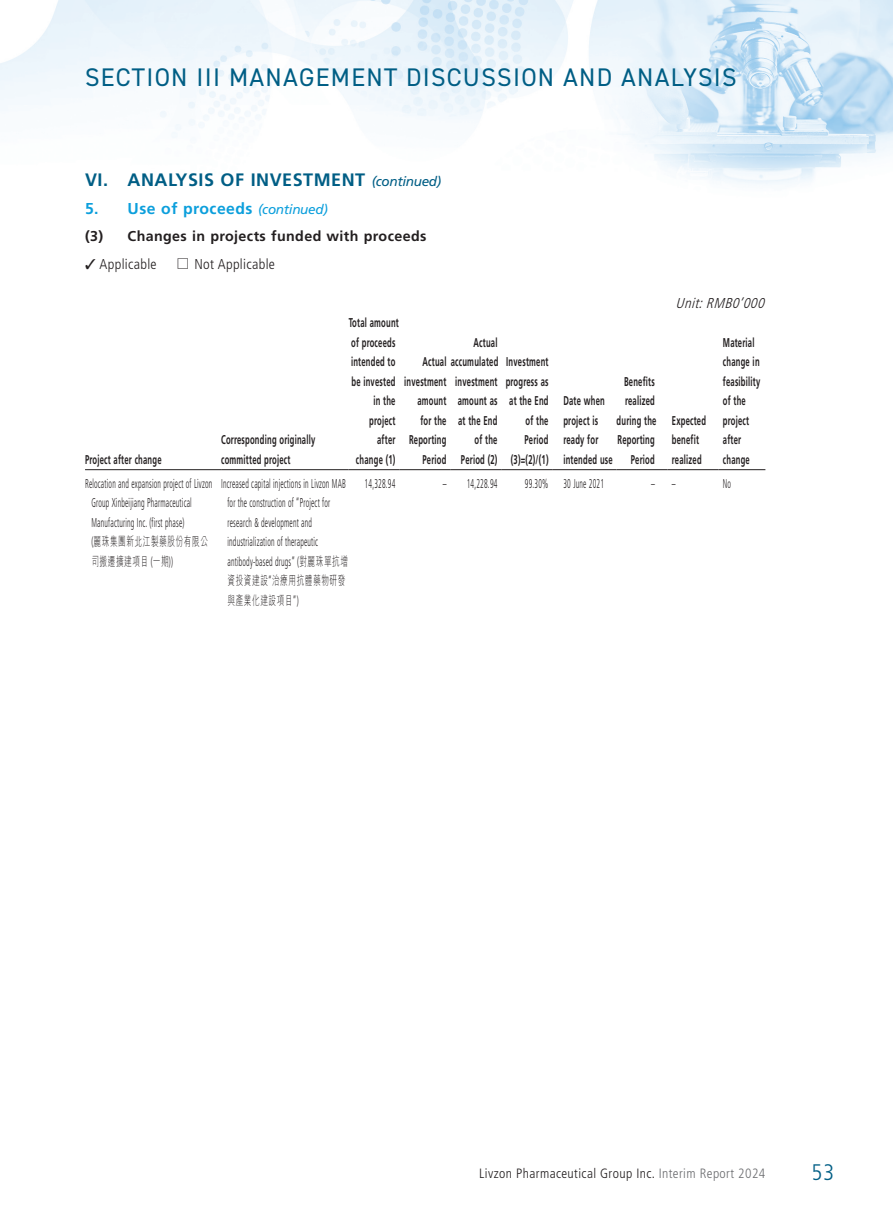
<style>
.page{position:relative;width:893px;height:1212px;background:#fff}
.page>*{position:absolute;margin:0;border:0;box-sizing:border-box;transform-origin:0 0}
.t1{font:25.5px "DIN2014";letter-spacing:.05em;color:#005e85}
.t2{font:300 condensed 22.5px "Frutiger LT Std";color:#005e85}
.t3{font:700 18px "Frutiger LT Std";letter-spacing:.03em;color:#005e85}
.t4{font:700 15.75px "Frutiger LT Std";letter-spacing:.03em;color:#0c9fdc}
.t5{font:700 14.25px "Frutiger LT Std";letter-spacing:.03em;color:#231f20}
.t6{font:300 condensed 14.25px "Frutiger LT Std";letter-spacing:.025em;color:#231f20}
.t7{font:italic 300 condensed 14.25px "Frutiger LT Std";color:#231f20}
.t8{font:300 condensed 13.5px "Frutiger LT Std";letter-spacing:.03em;color:#231f20}
.t9{font:700 12.75px/19.5px "Frutiger LT Std";letter-spacing:.03em;color:#231f20;scale:.6 1}
.t10{font:300 condensed 12.75px/19.5px "Frutiger LT Std";letter-spacing:.025em;color:#231f20;scale:.6 1}
.t11{font:300 12.75px/19.5px "M Hei HK";letter-spacing:.075em;color:#231f20;scale:.6 1}
.s1{font-weight:400;font-style:italic;font-size:13.5px}
.s2{font-family:"M Hei HK";font-stretch:normal}
.s3{font-family:"Frutiger LT Std";font-stretch:condensed}
.s4{color:#6c6d70}
</style>
<div class="page">
<img style="left:0;top:0;width:893px;height:471px">
<hr style="left:85px;top:469px;width:136px;height:1px;background:#231f20">
<hr style="left:221px;top:469px;width:128px;height:1px;background:#231f20">
<hr style="left:349px;top:469px;width:51px;height:1px;background:#231f20">
<hr style="left:400px;top:469px;width:51px;height:1px;background:#231f20">
<hr style="left:451px;top:469px;width:51px;height:1px;background:#231f20">
<hr style="left:502px;top:469px;width:51px;height:1px;background:#231f20">
<hr style="left:553px;top:469px;width:64px;height:1px;background:#231f20">
<hr style="left:617px;top:469px;width:51px;height:1px;background:#231f20">
<hr style="left:668px;top:469px;width:51px;height:1px;background:#231f20">
<hr style="left:719px;top:469px;width:46px;height:1px;background:#231f20">
<h1 class="t1" style="left:85px;top:62px;width:653px">SECTION III MANAGEMENT DISCUSSION AND ANALYSIS</h1>
<h3 class="t3" style="left:85px;top:169px;width:358px">VI. ANALYSIS OF INVESTMENT <span class="s1">(continued)</span></h3>
<p class="t4" style="left:85px;top:199px;width:244px">5. Use of proceeds <span class="s1">(continued)</span></p>
<p class="t5" style="left:85px;top:227px;width:343px">(3) Changes in projects funded with proceeds</p>
<p class="t6" style="left:85px;top:256px;width:73px">✓ Applicable</p>
<p class="t6" style="left:176px;top:256px;width:101px"><span class="s2">□</span> Not Applicable</p>
<p class="t9" style="left:85px;top:450px;width:129px">Project after change</p>
<p class="t9" style="left:221px;top:430px;width:159px">Corresponding originally committed project</p>
<p class="t9" style="left:349px;top:313px;width:85px;text-align:right">Total amount of proceeds intended to be invested in the project<br>after<br>change (1)</p>
<p class="t9" style="left:473px;top:333px;width:42px">Actual</p>
<p class="t9" style="left:455px;top:372px;width:72px;text-align:right">investment amount as at the End of the<br>Period (2)</p>
<p class="t9" style="left:422px;top:352px;width:128px">Actual accumulated</p>
<p class="t9" style="left:404px;top:372px;width:72px">investment</p>
<p class="t9" style="left:417px;top:391px;width:50px">amount</p>
<p class="t9" style="left:420px;top:411px;width:45px">for the</p>
<p class="t9" style="left:409px;top:430px;width:64px">Reporting</p>
<p class="t9" style="left:422px;top:450px;width:42px">Period</p>
<p class="t9" style="left:506px;top:352px;width:73px;text-align:right">Investment progress as at the End of the<br>Period (3)=(2)/(1)</p>
<p class="t9" style="left:617px;top:372px;width:68px;text-align:right">Benefits realized during the<br>Reporting<br>Period</p>
<p class="t9" style="left:563px;top:391px;width:84px">Date when project is ready for intended use</p>
<p class="t7" style="left:676px;top:295px;width:94px">Unit:RMB0’000</p>
<p class="t9" style="left:672px;top:411px;width:59px">Expected benefit realized</p>
<p class="t9" style="left:723px;top:333px;width:64px">Material change in feasibility of the project after change</p>
<p class="t10" style="left:91px;top:474px;width:203px;text-indent:-6px">Relocation and expansion project of Livzon<br>Group Xinbeijiang Pharmaceutical<br>Manufacturing Inc. (first phase)</p>
<p class="t11" style="left:91px;top:532px;width:196px"><span class="s3">(</span>麗珠集團新北江製藥股份有限公司搬遷擴建項目 <span class="s3">(</span>一期<span class="s3">))</span></p>
<p class="t10" style="left:227px;top:474px;width:202px;text-indent:-6px">Increased capital injections in Livzon MAB for the construction of “Project for research &amp; development and industrialization of therapeutic antibody-based drugs” (<span class="s2">對麗珠單抗增</span></p>
<p class="t11" style="left:227px;top:571px;width:198px">資投資建設<span class="s3">“</span>治療用抗體藥物研發與產業化建設項目<span class="s3">”)</span></p>
<p class="t10" style="left:365px;top:474px;width:53px">14,328.94</p>
<p class="t10" style="left:443px;top:474px;width:93px">– 14,228.94</p>
<p class="t10" style="left:525px;top:474px;width:134px">99.30% 30 June 2021</p>
<p class="t10" style="left:651px;top:474px;width:43px">– –</p>
<p class="t10" style="left:723px;top:474px;width:15px">No</p>
<p class="t8" style="left:479px;top:1166px;width:288px">Livzon Pharmaceutical Group Inc. <span class="s4">Interim Report 2024</span></p>
<h2 class="t2" style="left:811px;top:1159px;width:24px">53</h2>
</div>
